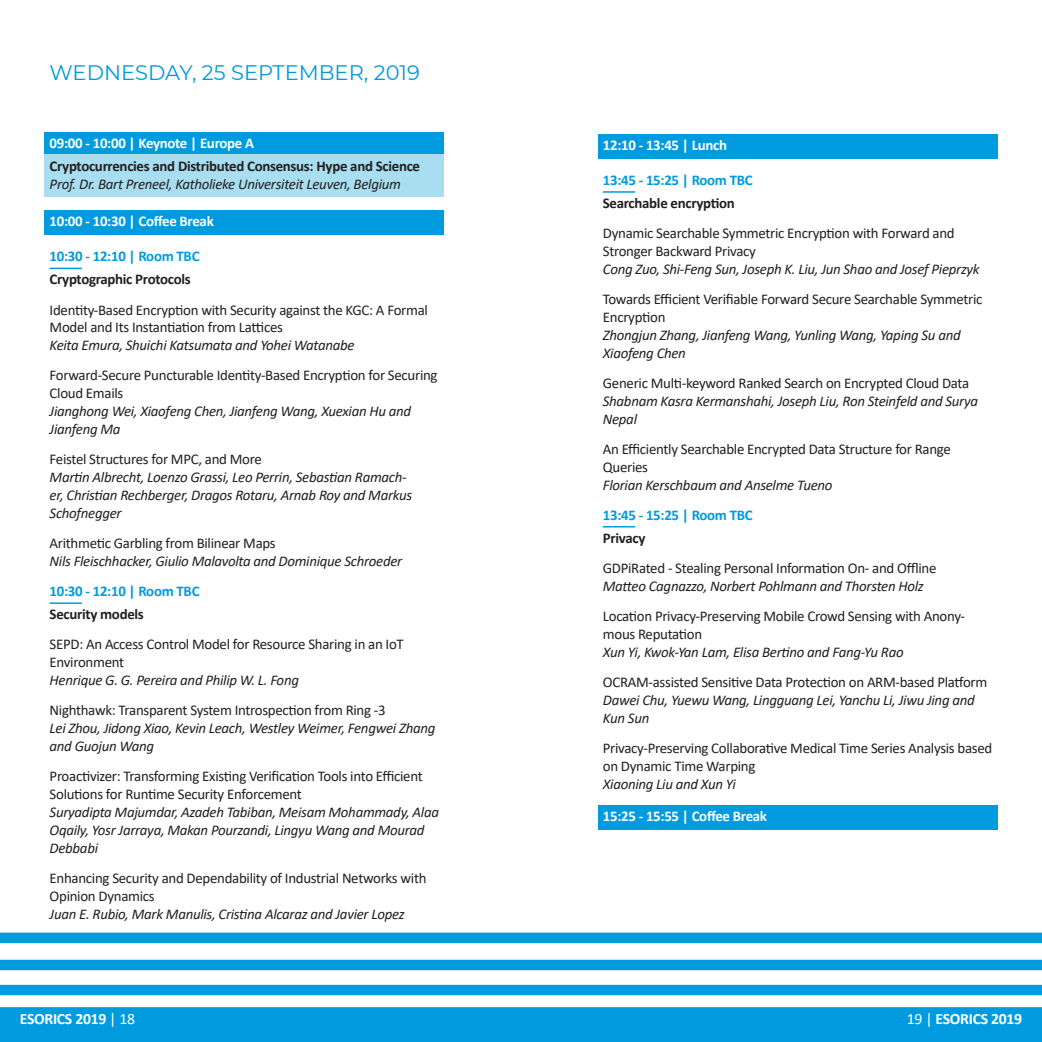
<style>
.page{position:relative;width:1042px;height:1042px;background:#fff}
.page>*{position:absolute;margin:0;border:0;box-sizing:border-box;transform-origin:0 0}
.t1{font:21px "Montserrat";color:#009bde}
.t2{font:700 15.75px "Calibri";letter-spacing:-.02em;color:#fff}
.t3{font:14.88px/17.8px "Calibri";letter-spacing:-.02em;color:#231f20}
.t4{font:italic 14.88px/17.8px "Calibri";letter-spacing:-.02em;color:#231f20}
.t5{font:700 14.88px "Calibri";letter-spacing:-.02em;color:#231f20}
.t6{font:700 14.88px "Calibri";letter-spacing:-.02em;color:#fff}
.t7{font:700 14.88px "Calibri";letter-spacing:-.02em;color:#009bde}
.s1{font-weight:400}
</style>
<div class="page">
<div style="left:0;top:1007px;width:521px;height:35px;background:#009bde"></div>
<div style="left:0;top:932px;width:521px;height:11px;background:#009bde"></div>
<div style="left:0;top:960px;width:521px;height:10px;background:#009bde"></div>
<div style="left:0;top:985px;width:521px;height:10px;background:#009bde"></div>
<div style="left:521px;top:1007px;width:521px;height:35px;background:#009bde"></div>
<div style="left:521px;top:932px;width:521px;height:11px;background:#009bde"></div>
<div style="left:521px;top:960px;width:521px;height:10px;background:#009bde"></div>
<div style="left:521px;top:985px;width:521px;height:10px;background:#009bde"></div>
<div style="left:45px;top:132px;width:399px;height:24px;background:#009bde"></div>
<div style="left:45px;top:155px;width:399px;height:42px;background:#a9ddf0"></div>
<div style="left:45px;top:210px;width:399px;height:25px;background:#009bde"></div>
<hr style="left:50px;top:268px;width:32px;height:1px;background:#009bde">
<hr style="left:50px;top:602px;width:32px;height:2px;background:#009bde">
<div style="left:598px;top:134px;width:399px;height:24px;background:#009bde"></div>
<hr style="left:603px;top:191px;width:32px;height:2px;background:#009bde">
<hr style="left:603px;top:526px;width:32px;height:1px;background:#009bde">
<div style="left:598px;top:805px;width:399px;height:25px;background:#009bde"></div>
<h1 class="t1" style="left:50px;top:58px;width:372px">WEDNESDAY, 25 SEPTEMBER, 2019</h1>
<p class="t6" style="left:50px;top:132px;width:206px">09:00 - 10:00 | Keynote | Europe A</p>
<p class="t5" style="left:50px;top:155px;width:372px">Cryptocurrencies and Distributed Consensus: Hype and Science</p>
<p class="t4" style="left:50px;top:174px;width:353px">Prof. Dr. Bart Preneel, Katholieke Universiteit Leuven, Belgium</p>
<p class="t6" style="left:50px;top:211px;width:166px">10:00 - 10:30 | Coffee Break</p>
<p class="t7" style="left:50px;top:246px;width:151px">10:30 - 12:10 | Room TBC</p>
<p class="t5" style="left:50px;top:269px;width:143px">Cryptographic Protocols</p>
<p class="t3" style="left:50px;top:300px;width:380px">Identity-Based Encryption with Security against the KGC: A Formal<br>Model and Its Instantiation from Lattices</p>
<p class="t4" style="left:50px;top:336px;width:306px">Keita Emura, Shuichi Katsumata and Yohei Watanabe</p>
<p class="t3" style="left:50px;top:366px;width:389px">Forward-Secure Puncturable Identity-Based Encryption for Securing<br>Cloud Emails</p>
<p class="t4" style="left:50px;top:402px;width:363px">Jianghong Wei, Xiaofeng Chen, Jianfeng Wang, Xuexian Hu and<br>Jianfeng Ma</p>
<p class="t3" style="left:50px;top:450px;width:214px">Feistel Structures for MPC, and More</p>
<p class="t4" style="left:50px;top:468px;width:364px">Martin Albrecht, Loenzo Grassi, Leo Perrin, Sebastian Ramach&shy;er, Christian Rechberger, Dragos Rotaru, Arnab Roy and Markus<br>Schofnegger</p>
<p class="t3" style="left:50px;top:534px;width:228px">Arithmetic Garbling from Bilinear Maps</p>
<p class="t4" style="left:50px;top:551px;width:354px">Nils Fleischhacker, Giulio Malavolta and Dominique Schroeder</p>
<p class="t7" style="left:50px;top:581px;width:151px">10:30 - 12:10 | Room TBC</p>
<p class="t5" style="left:50px;top:603px;width:96px">Security models</p>
<p class="t3" style="left:50px;top:635px;width:356px">SEPD: An Access Control Model for Resource Sharing in an IoT<br>Environment</p>
<p class="t4" style="left:50px;top:670px;width:251px">Henrique G. G. Pereira and Philip W. L. Fong</p>
<p class="t3" style="left:50px;top:701px;width:338px">Nighthawk: Transparent System Introspection from Ring -3</p>
<p class="t4" style="left:50px;top:718px;width:387px">Lei Zhou, Jidong Xiao, Kevin Leach, Westley Weimer, Fengwei Zhang and Guojun Wang</p>
<p class="t3" style="left:50px;top:767px;width:375px">Proactivizer: Transforming Existing Verification Tools into Efficient<br>Solutions for Runtime Security Enforcement</p>
<p class="t4" style="left:50px;top:802px;width:391px">Suryadipta Majumdar, Azadeh Tabiban, Meisam Mohammady, Alaa<br>Oqaily, Yosr Jarraya, Makan Pourzandi, Lingyu Wang and Mourad<br>Debbabi</p>
<p class="t3" style="left:50px;top:868px;width:378px">Enhancing Security and Dependability of Industrial Networks with<br>Opinion Dynamics</p>
<p class="t4" style="left:50px;top:904px;width:356px">Juan E. Rubio, Mark Manulis, Cristina Alcaraz and Javier Lopez</p>
<p class="t6" style="left:603px;top:134px;width:126px">12:10 - 13:45 | Lunch</p>
<p class="t7" style="left:603px;top:170px;width:151px">13:45 - 15:25 | Room TBC</p>
<p class="t5" style="left:603px;top:192px;width:134px">Searchable encryption</p>
<p class="t3" style="left:603px;top:224px;width:353px">Dynamic Searchable Symmetric Encryption with Forward and<br>Stronger Backward Privacy</p>
<p class="t4" style="left:603px;top:259px;width:378px">Cong Zuo, Shi-Feng Sun, Joseph K. Liu, Jun Shao and Josef Pieprzyk</p>
<p class="t3" style="left:603px;top:290px;width:381px">Towards Efficient Verifiable Forward Secure Searchable Symmetric<br>Encryption</p>
<p class="t4" style="left:603px;top:325px;width:359px">Zhongjun Zhang, Jianfeng Wang, Yunling Wang, Yaping Su and<br>Xiaofeng Chen</p>
<p class="t3" style="left:603px;top:374px;width:368px">Generic Multi-keyword Ranked Search on Encrypted Cloud Data</p>
<p class="t4" style="left:603px;top:391px;width:377px">Shabnam Kasra Kermanshahi, Joseph Liu, Ron Steinfeld and Surya<br>Nepal</p>
<p class="t3" style="left:603px;top:440px;width:349px">An Efficiently Searchable Encrypted Data Structure for Range<br>Queries</p>
<p class="t4" style="left:603px;top:475px;width:231px">Florian Kerschbaum and Anselme Tueno</p>
<p class="t7" style="left:603px;top:504px;width:151px">13:45 - 15:25 | Room TBC</p>
<p class="t5" style="left:603px;top:527px;width:44px">Privacy</p>
<p class="t3" style="left:603px;top:559px;width:335px">GDPiRated - Stealing Personal Information On- and Offline</p>
<p class="t4" style="left:603px;top:576px;width:322px">Matteo Cagnazzo, Norbert Pohlmann and Thorsten Holz</p>
<p class="t3" style="left:603px;top:607px;width:364px">Location Privacy-Preserving Mobile Crowd Sensing with Anony&shy;mous Reputation</p>
<p class="t4" style="left:603px;top:642px;width:302px">Xun Yi, Kwok-Yan Lam, Elisa Bertino and Fang-Yu Rao</p>
<p class="t3" style="left:603px;top:673px;width:386px">OCRAM-assisted Sensitive Data Protection on ARM-based Platform</p>
<p class="t4" style="left:603px;top:690px;width:373px">Dawei Chu, Yuewu Wang, Lingguang Lei, Yanchu Li, Jiwu Jing and<br>Kun Sun</p>
<p class="t3" style="left:603px;top:739px;width:391px">Privacy-Preserving Collaborative Medical Time Series Analysis based on Dynamic Time Warping</p>
<p class="t4" style="left:603px;top:774px;width:135px">Xiaoning Liu and Xun Yi</p>
<p class="t6" style="left:603px;top:806px;width:166px">15:25 - 15:55 | Coffee Break</p>
<p class="t2" style="left:20px;top:1007px;width:117px">ESORICS 2019 <span class="s1">| 18</span></p>
<p class="t2" style="left:907px;top:1007px;width:117px"><span class="s1">19 |</span> ESORICS 2019</p>
</div>
